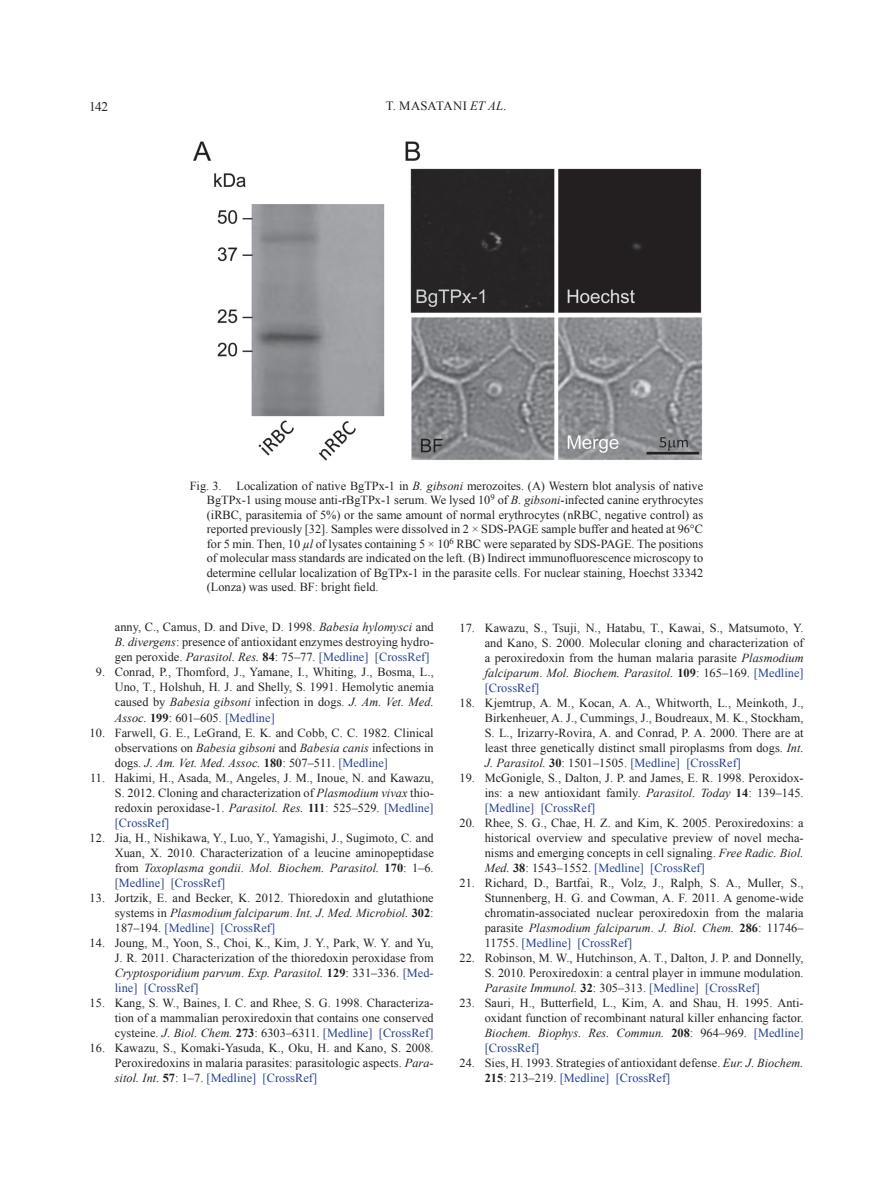
<style>
.page{position:relative;width:893px;height:1191px;background:#fff}
.page>*{position:absolute;margin:0;border:0;box-sizing:border-box;transform-origin:0 0}
.t1{font:13.2px "Times New Roman";color:#231f20}
.t2{font:12.75px "Times New Roman";letter-spacing:.01em;color:#231f20}
.t3{font:12.3px/15px "Times New Roman";letter-spacing:.005em;color:#231f20;text-align:justify}
.s1{font-style:italic}
.s2{font-weight:700}
.s3{color:#253f8e}
</style>
<div class="page">
<img style="left:193px;top:141px;width:510px;height:320px">
<p class="t1" style="left:89px;top:97px;width:20px">142</p>
<p class="t2" style="left:386px;top:98px;width:123px">T. MASATANI <span class="s1">ET AL.</span></p>
<p class="t3" style="left:207px;top:478px;width:498px;line-height:14.5px;text-indent:-17px">Fig. 3. Localization of native BgTPx-1 in <span class="s1">B. gibsoni</span> merozoites. (A) Western blot analysis of native BgTPx-1 using mouse anti-rBgTPx-1 serum. We lysed 10<sup>9</sup> of <span class="s1">B. gibsoni</span>-infected canine erythrocytes (iRBC, parasitemia of 5%) or the same amount of normal erythrocytes (nRBC, negative control) as reported previously [32]. Samples were dissolved in 2 × SDS-PAGE sample buffer and heated at 96°C for 5 min. Then, 10 <span class="s1">µl</span> of lysates containing 5 × 10<sup>6</sup> RBC were separated by SDS-PAGE. The positions of molecular mass standards are indicated on the left. (B) Indirect immunofluorescence microscopy to determine cellular localization of BgTPx-1 in the parasite cells. For nuclear staining, Hoechst 33342 (Lonza) was used. BF: bright field.</p>
<p class="t3" style="left:115px;top:619px;width:320px">anny, C., Camus, D. and Dive, D. 1998. <span class="s1">Babesia hylomysci</span> and <span class="s1">B. divergens</span>: presence of antioxidant enzymes destroying hydro&shy;gen peroxide. <span class="s1">Parasitol. Res.</span> <span class="s2">84</span>: 75–77. <span class="s3">[Medline] [CrossRef]</span></p>
<p class="t3" style="left:115px;top:664px;width:320px;text-indent:-19px">9. Conrad, P., Thomford, J., Yamane, I., Whiting, J., Bosma, L., Uno, T., Holshuh, H. J. and Shelly, S. 1991. Hemolytic anemia caused by <span class="s1">Babesia gibsoni</span> infection in dogs. <span class="s1">J. Am. Vet. Med.<br>Assoc.</span> <span class="s2">199</span>: 601–605. <span class="s3">[Medline]</span></p>
<p class="t3" style="left:115px;top:724px;width:320px;text-indent:-25px">10. Farwell, G. E., LeGrand, E. K. and Cobb, C. C. 1982. Clinical observations on <span class="s1">Babesia gibsoni</span> and <span class="s1">Babesia canis</span> infections in dogs. <span class="s1">J. Am. Vet. Med. Assoc.</span> <span class="s2">180</span>: 507–511. <span class="s3">[Medline]</span></p>
<p class="t3" style="left:115px;top:769px;width:320px;text-indent:-25px">11. Hakimi, H., Asada, M., Angeles, J. M., Inoue, N. and Kawazu, S. 2012. Cloning and characterization of <span class="s1">Plasmodium vivax</span> thio&shy;redoxin peroxidase-1. <span class="s1">Parasitol. Res.</span> <span class="s2">111</span>: 525–529. <span class="s3">[Medline] [CrossRef]</span></p>
<p class="t3" style="left:115px;top:829px;width:320px;text-indent:-25px">12. Jia, H., Nishikawa, Y., Luo, Y., Yamagishi, J., Sugimoto, C. and Xuan, X. 2010. Characterization of a leucine aminopeptidase from <span class="s1">Toxoplasma gondii</span>. <span class="s1">Mol. Biochem. Parasitol.</span> <span class="s2">170</span>: 1–6. <span class="s3">[Medline] [CrossRef]</span></p>
<p class="t3" style="left:115px;top:890px;width:320px;text-indent:-25px">13. Jortzik, E. and Becker, K. 2012. Thioredoxin and glutathione systems in <span class="s1">Plasmodium falciparum</span>. <span class="s1">Int. J. Med. Microbiol.</span> <span class="s2">302</span>:<br>187–194. <span class="s3">[Medline] [CrossRef]</span></p>
<p class="t3" style="left:115px;top:935px;width:320px;text-indent:-25px">14. Joung, M., Yoon, S., Choi, K., Kim, J. Y., Park, W. Y. and Yu, J. R. 2011. Characterization of the thioredoxin peroxidase from <span class="s1">Cryptosporidium parvum</span>. <span class="s1">Exp. Parasitol.</span> <span class="s2">129</span>: 331–336. <span class="s3">[Med&shy;line] [CrossRef]</span></p>
<p class="t3" style="left:115px;top:995px;width:320px;text-indent:-25px">15. Kang, S. W., Baines, I. C. and Rhee, S. G. 1998. Characteriza&shy;tion of a mammalian peroxiredoxin that contains one conserved cysteine. <span class="s1">J. Biol. Chem.</span> <span class="s2">273</span>: 6303–6311. <span class="s3">[Medline] [CrossRef]</span></p>
<p class="t3" style="left:115px;top:1040px;width:320px;text-indent:-25px">16. Kawazu, S., Komaki-Yasuda, K., Oku, H. and Kano, S. 2008.<br>Peroxiredoxins in malaria parasites: parasitologic aspects. <span class="s1">Para&shy;sitol. Int.</span> <span class="s2">57</span>: 1–7. <span class="s3">[Medline] [CrossRef]</span></p>
<p class="t3" style="left:485px;top:620px;width:320px;text-indent:-25px">17. Kawazu, S., Tsuji, N., Hatabu, T., Kawai, S., Matsumoto, Y. and Kano, S. 2000. Molecular cloning and characterization of a peroxiredoxin from the human malaria parasite <span class="s1">Plasmodium falciparum</span>. <span class="s1">Mol. Biochem. Parasitol.</span> <span class="s2">109</span>: 165–169. <span class="s3">[Medline] [CrossRef]</span></p>
<p class="t3" style="left:485px;top:695px;width:320px;text-indent:-25px">18. Kjemtrup, A. M., Kocan, A. A., Whitworth, L., Meinkoth, J., Birkenheuer, A. J., Cummings, J., Boudreaux, M. K., Stockham, S. L., Irizarry-Rovira, A. and Conrad, P. A. 2000. There are at least three genetically distinct small piroplasms from dogs. <span class="s1">Int.<br>J. Parasitol.</span> <span class="s2">30</span>: 1501–1505. <span class="s3">[Medline] [CrossRef]</span></p>
<p class="t3" style="left:485px;top:770px;width:320px;text-indent:-25px">19. McGonigle, S., Dalton, J. P. and James, E. R. 1998. Peroxidox&shy;ins: a new antioxidant family. <span class="s1">Parasitol. Today</span> <span class="s2">14</span>: 139–145. <span class="s3">[Medline] [CrossRef]</span></p>
<p class="t3" style="left:485px;top:815px;width:320px;text-indent:-25px">20. Rhee, S. G., Chae, H. Z. and Kim, K. 2005. Peroxiredoxins: a historical overview and speculative preview of novel mecha&shy;nisms and emerging concepts in cell signaling. <span class="s1">Free Radic. Biol.<br>Med.</span> <span class="s2">38</span>: 1543–1552. <span class="s3">[Medline] [CrossRef]</span></p>
<p class="t3" style="left:485px;top:875px;width:320px;text-indent:-25px">21. Richard, D., Bartfai, R., Volz, J., Ralph, S. A., Muller, S., Stunnenberg, H. G. and Cowman, A. F. 2011. A genome-wide chromatin-associated nuclear peroxiredoxin from the malaria parasite <span class="s1">Plasmodium falciparum</span>. <span class="s1">J. Biol. Chem.</span> <span class="s2">286</span>: 11746– 11755. <span class="s3">[Medline] [CrossRef]</span></p>
<p class="t3" style="left:485px;top:950px;width:320px;text-indent:-25px">22. Robinson, M. W., Hutchinson, A. T., Dalton, J. P. and Donnelly, S. 2010. Peroxiredoxin: a central player in immune modulation.<br><span class="s1">Parasite Immunol.</span> <span class="s2">32</span>: 305–313. <span class="s3">[Medline] [CrossRef]</span></p>
<p class="t3" style="left:485px;top:995px;width:320px;text-indent:-25px">23. Sauri, H., Butterfield, L., Kim, A. and Shau, H. 1995. Anti&shy;oxidant function of recombinant natural killer enhancing factor.<br><span class="s1">Biochem. Biophys. Res. Commun.</span> <span class="s2">208</span>: 964–969. <span class="s3">[Medline] [CrossRef]</span></p>
<p class="t3" style="left:485px;top:1055px;width:320px;text-indent:-25px">24. Sies, H. 1993. Strategies of antioxidant defense. <span class="s1">Eur. J. Biochem.<br></span><span class="s2">215</span>: 213–219. <span class="s3">[Medline] [CrossRef]</span></p>
</div>
